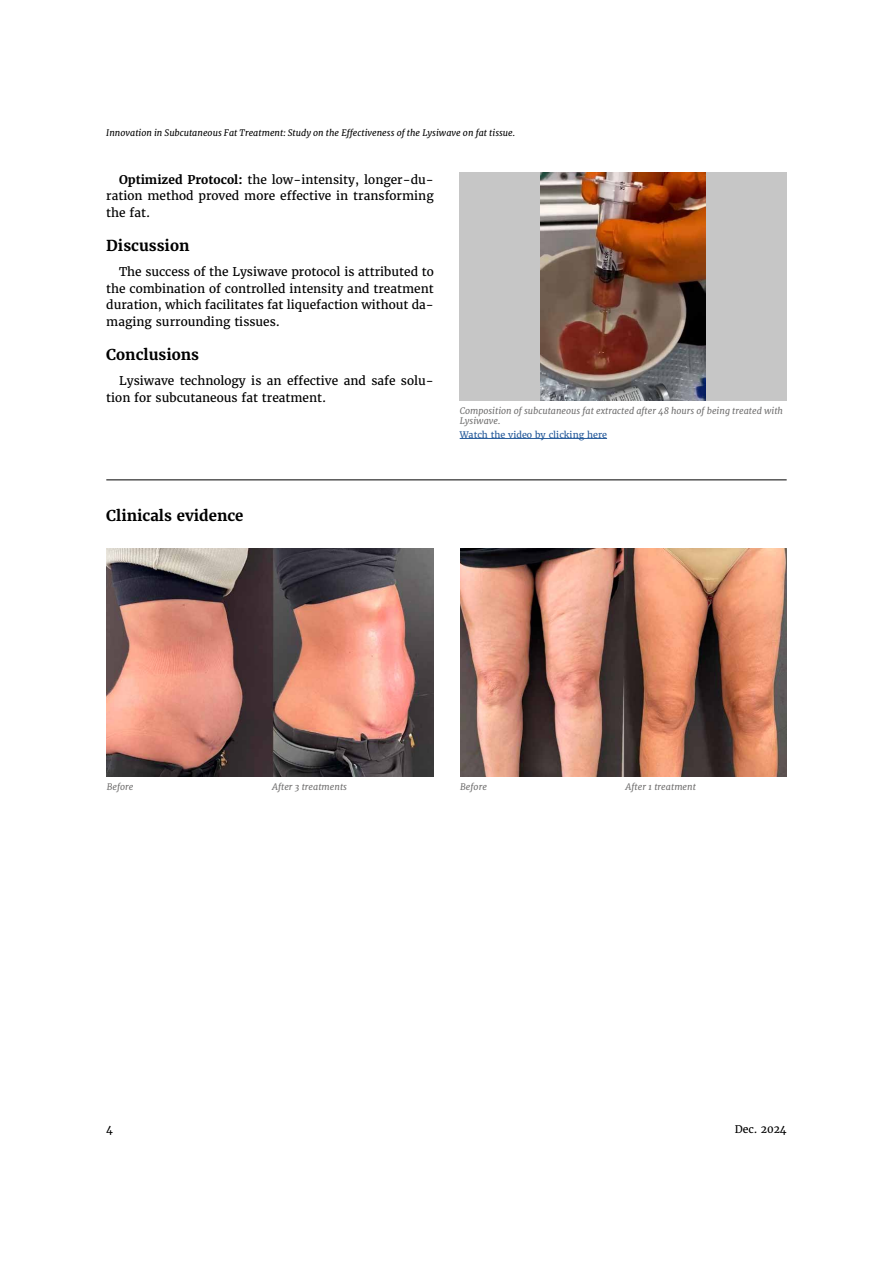
<style>
.page{position:relative;width:893px;height:1263px;background:#fff}
.page>*{position:absolute;margin:0;border:0;box-sizing:border-box;transform-origin:0 0}
.t1{font:700 15px "Merriweather";color:#000}
.t2{font:12px/16.5px "Merriweather";color:#000;text-align:justify}
.t3{font:10.5px "Merriweather";color:#000}
.t4{font:italic 9px/10.8px "Merriweather";color:#706f6f}
.t5{font:italic 9px "Merriweather";color:#000}
.t6{font:9px "Merriweather";color:#275b9b}
.s1{font-weight:700}
</style>
<div class="page">
<hr style="left:460px;top:438px;width:147px;height:1px;background:#275b9b">
<div style="left:459px;top:172px;width:327px;height:229px;background:#c6c6c6"></div>
<img style="left:107px;top:548px;width:326px;height:229px">
<img style="left:460px;top:548px;width:327px;height:229px">
<hr style="left:106px;top:480px;width:681px;height:1px;background:#000">
<img style="left:541px;top:172px;width:164px;height:229px">
<p class="t5" style="left:106px;top:128px;width:410px">Innovation in Subcutaneous Fat Treatment: Study on the Effectiveness of the Lysiwave on fat tissue.</p>
<p class="t2" style="left:106px;top:171px;width:329px;text-indent:13px"><span class="s1">Optimized Protocol:</span> the low-intensity, longer-du&shy;ration method proved more effective in transforming the fat.</p>
<p class="t1" style="left:106px;top:236px;width:85px">Discussion</p>
<p class="t2" style="left:106px;top:264px;width:329px;text-indent:13px">The success of the Lysiwave protocol is attributed to the combination of controlled intensity and treatment duration, which facilitates fat liquefaction without da&shy;maging surrounding tissues.</p>
<p class="t1" style="left:106px;top:345px;width:94px">Conclusions</p>
<p class="t2" style="left:106px;top:373px;width:329px;text-indent:13px">Lysiwave technology is an effective and safe solu&shy;tion for subcutaneous fat treatment.</p>
<p class="t4" style="left:460px;top:405px;width:325px">Composition of subcutaneous fat extracted after 48 hours of being treated with<br>Lysiwave.</p>
<p class="t6" style="left:460px;top:429px;width:149px">Watch the video by clicking here</p>
<p class="t1" style="left:106px;top:505px;width:139px">Clinicals evidence</p>
<p class="t4" style="left:107px;top:781px;width:28px">Before</p>
<p class="t4" style="left:272px;top:781px;width:76px">After 3 treatments</p>
<p class="t4" style="left:460px;top:781px;width:28px">Before</p>
<p class="t4" style="left:626px;top:781px;width:72px">After 1 treatment</p>
<p class="t3" style="left:106px;top:1123px;width:8px">4</p>
<p class="t3" style="left:735px;top:1123px;width:53px">Dec. 2024</p>
</div>
